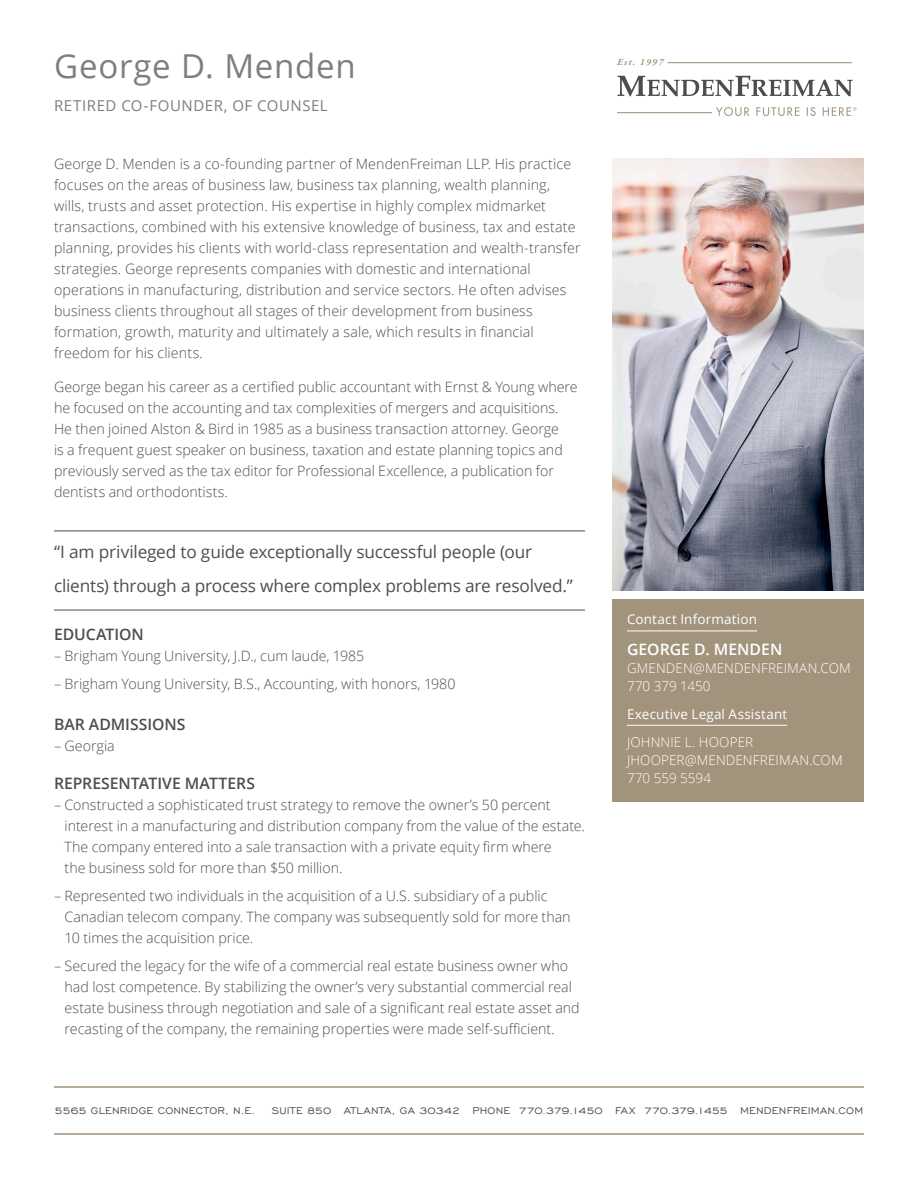
<style>
.page{position:relative;width:918px;height:1188px;background:#fff}
.page>*{position:absolute;margin:0;border:0;box-sizing:border-box;transform-origin:0 0}
.t1{font:33px "Open Sans";letter-spacing:.025em;color:#7f7d80}
.Callout{font:17.25px/33.8px "Open Sans";letter-spacing:-.01em;color:#4e4d54}
.t2{font:600 15.75px "Open Sans";color:#4e4d54}
.t3{font:600 15.75px "Open Sans";letter-spacing:.005em;color:#fff}
.t4{font:15px "Open Sans";letter-spacing:.035em;color:#7f7d80}
.t5{font:300 14.25px/21px "Open Sans";color:#4e4d54}
.t6{font:300 13.5px/18px "Open Sans";letter-spacing:.01em;color:#fff}
.t7{font:13.5px "Open Sans";letter-spacing:.01em;color:#fff}
.t8{font:12.3px "Engravers Gothic BT";letter-spacing:.015em;color:#4d4c4f}
.t9{font:italic 700 9.3px "Adobe Garamond Pro";letter-spacing:.145em;color:#a1937c}
</style>
<div class="page">
<div style="left:612px;top:599px;width:252px;height:202px;background:#a1937c"></div>
<img style="left:612px;top:158px;width:252px;height:432px">
<hr style="left:627px;top:631px;width:130px;height:1px;background:#fff">
<hr style="left:627px;top:725px;width:160px;height:1px;background:#fff">
<hr style="left:54px;top:531px;width:531px;height:1px;background:#4e4d54">
<hr style="left:54px;top:610px;width:531px;height:1px;background:#4e4d54">
<hr style="left:54px;top:1086px;width:810px;height:2px;background:#a1937c">
<hr style="left:54px;top:1133px;width:810px;height:2px;background:#a1937c">
<svg style="left:716px;top:107px;width:140px;height:9px"></svg>
<svg style="left:618px;top:76px;width:235px;height:20px"></svg>
<hr style="left:668px;top:62px;width:184px;height:1px;background:#a1937c">
<hr style="left:617px;top:112px;width:95px;height:1px;background:#a1937c">
<p class="t1" style="left:54px;top:43px;width:303px">George D. Menden</p>
<p class="t4" style="left:54px;top:95px;width:275px">RETIRED CO-FOUNDER, OF COUNSEL</p>
<p class="t5" style="left:54px;top:153px;width:528px">George D. Menden is a co-founding partner of MendenFreiman LLP. His practice focuses on the areas of business law, business tax planning, wealth planning, wills, trusts and asset protection. His expertise in highly complex midmarket transactions, combined with his extensive knowledge of business, tax and estate planning, provides his clients with world-class representation and wealth-transfer strategies. George represents companies with domestic and international operations in manufacturing, distribution and service sectors. He often advises business clients throughout all stages of their development from business formation, growth, maturity and ultimately a sale, which results in financial freedom for his clients.</p>
<p class="t5" style="left:54px;top:376px;width:525px">George began his career as a certified public accountant with Ernst &amp; Young where he focused on the accounting and tax complexities of mergers and acquisitions.<br>He then joined Alston &amp; Bird in 1985 as a business transaction attorney. George<br>is a frequent guest speaker on business, taxation and estate planning topics and previously served as the tax editor for Professional Excellence, a publication for dentists and orthodontists.</p>
<p class="Callout" style="left:54px;top:535px;width:520px">“I am privileged to guide exceptionally successful people (our clients) through a process where complex problems are resolved.”</p>
<p class="t2" style="left:54px;top:623px;width:91px">EDUCATION</p>
<p class="t5" style="left:54px;top:645px;width:312px">– Brigham Young University, J.D., cum laude, 1985</p>
<p class="t5" style="left:54px;top:673px;width:403px">– Brigham Young University, B.S., Accounting, with honors, 1980</p>
<p class="t2" style="left:54px;top:713px;width:133px">BAR ADMISSIONS</p>
<p class="t5" style="left:54px;top:735px;width:62px">– Georgia</p>
<p class="t2" style="left:54px;top:773px;width:203px">REPRESENTATIVE MATTERS</p>
<p class="t5" style="left:65px;top:794px;width:522px;text-indent:-11px">– Constructed a sophisticated trust strategy to remove the owner’s 50 percent interest in a manufacturing and distribution company from the value of the estate.<br>The company entered into a sale transaction with a private equity firm where<br>the business sold for more than $50 million.</p>
<p class="t5" style="left:65px;top:885px;width:508px;text-indent:-11px">– Represented two individuals in the acquisition of a U.S. subsidiary of a public<br>Canadian telecom company. The company was subsequently sold for more than<br>10 times the acquisition price.</p>
<p class="t5" style="left:65px;top:955px;width:517px;text-indent:-11px">– Secured the legacy for the wife of a commercial real estate business owner who had lost competence. By stabilizing the owner’s very substantial commercial real estate business through negotiation and sale of a significant real estate asset and recasting of the company, the remaining properties were made self-sufficient.</p>
<p class="t9" style="left:617px;top:57px;width:47px">Est. 1997</p>
<p class="t7" style="left:627px;top:610px;width:132px">Contact Information</p>
<p class="t3" style="left:627px;top:639px;width:157px">GEORGE D. MENDEN</p>
<p class="t6" style="left:627px;top:659px;width:225px">GMENDEN@MENDENFREIMAN.COM<br>770 379 1450</p>
<p class="t7" style="left:627px;top:705px;width:162px">Executive Legal Assistant</p>
<p class="t6" style="left:627px;top:733px;width:217px">JOHNNIE L. HOOPER<br>JHOOPER@MENDENFREIMAN.COM<br>770 559 5594</p>
<p class="t8" style="left:55px;top:1104px;width:202px">5565 GLENRIDGE CONNECTOR, N.E.</p>
<p class="t8" style="left:272px;top:1104px;width:593px">SUITE 850 ATLANTA, GA 30342 PHONE 770.379.1450 FAX 770.379.1455 MENDENFREIMAN.COM</p>
</div>
